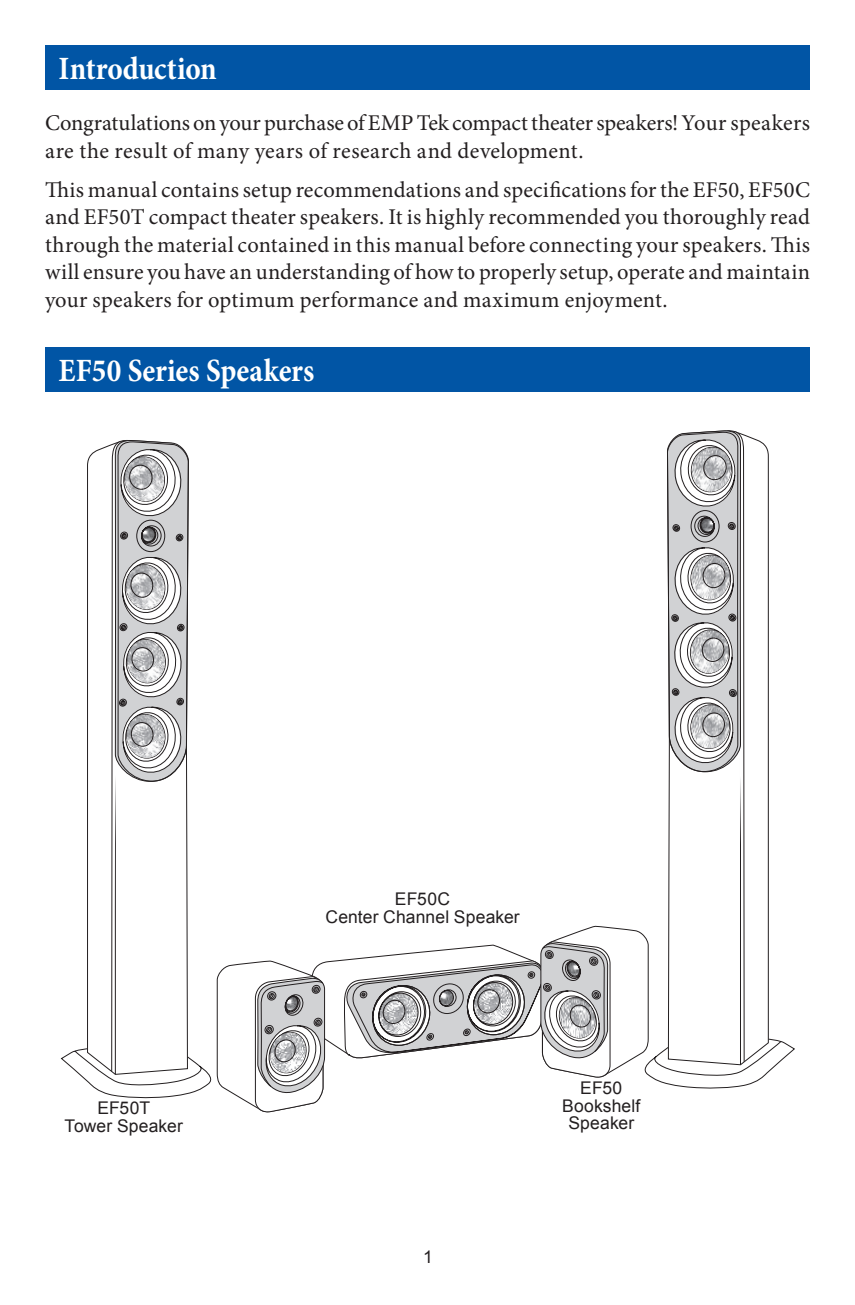
<style>
.page{position:relative;width:855px;height:1305px;background:#fff}
.page>*{position:absolute;margin:0;border:0;box-sizing:border-box;transform-origin:0 0}
.t1{font:700 32.5px "Minion Pro";color:#fff;scale:.9 1}
.t2{font:22.5px/27.5px "Minion Pro";letter-spacing:.005em;color:#231f20}
.t3{font:17.5px/17.5px "Arial";letter-spacing:.01em;color:#231f20;text-align:center}
</style>
<div class="page">
<div style="left:45px;top:45px;width:765px;height:45px;background:#0155a5"></div>
<div style="left:45px;top:347px;width:765px;height:45px;background:#0155a5"></div>
<svg style="left:61px;top:430px;width:734px;height:682px"></svg>
<img style="left:559px;top:998px;width:37px;height:40px">
<div style="left:569px;top:1005px;width:22px;height:22px;border:1px solid #231f20;border-radius:10px"></div>
<h1 class="t1" style="left:59px;top:46px;width:177px">Introduction</h1>
<p class="t2" style="left:45px;top:110px;width:766px">Congratulations on your purchase of EMP Tek compact theater speakers! Your speakers are the result of many years of research and development.</p>
<p class="t2" style="left:45px;top:176px;width:767px;text-align:justify">This manual contains setup recommendations and specifications for the EF50, EF50C and EF50T compact theater speakers. It is highly recommended you thoroughly read through the material contained in this manual before connecting your speakers. This will ensure you have an understanding of how to properly setup, operate and maintain your speakers for optimum performance and maximum enjoyment.</p>
<h1 class="t1" style="left:59px;top:348px;width:285px">EF50 Series Speakers</h1>
<p class="t3" style="left:65px;top:1100px;width:120px">EF50T<br>Tower Speaker</p>
<p class="t3" style="left:325px;top:890px;width:196px">EF50C<br>Center Channel Speaker</p>
<p class="t3" style="left:423px;top:1248px;width:11px">1</p>
<p class="t3" style="left:562px;top:1080px;width:80px">EF50<br>Bookshelf<br>Speaker</p>
</div>
